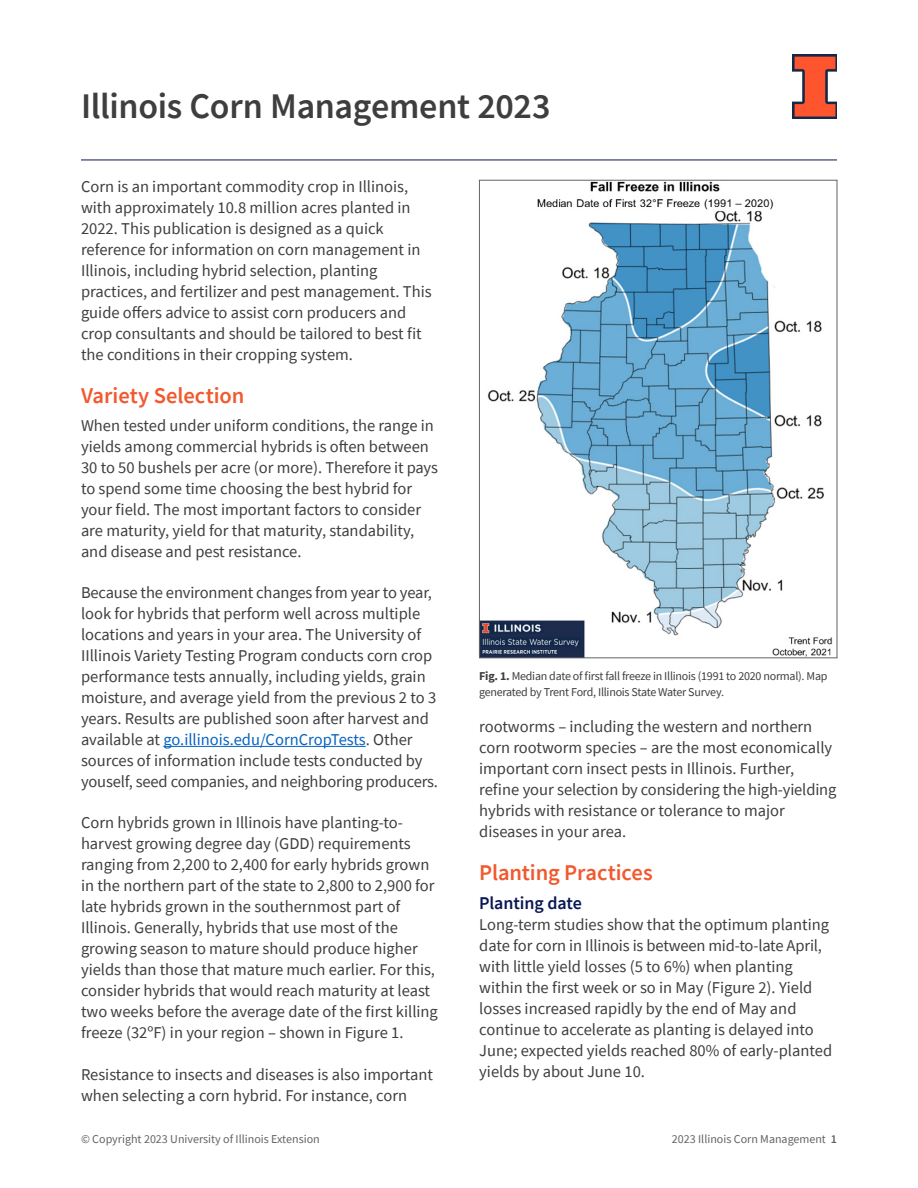
<style>
.page{position:relative;width:918px;height:1188px;background:#fff}
.page>*{position:absolute;margin:0;border:0;box-sizing:border-box;transform-origin:0 0}
.H1_Title{font:600 36px "Source Sans Pro";letter-spacing:-.01em;color:#3e3e3f}
.t1{font:600 22.5px "Source Sans Pro";letter-spacing:-.005em;color:#f1592f}
.t2{font:600 18px "Source Sans Pro";letter-spacing:-.01em;color:#091855}
.Body_Copy{font:16.5px/21px "Source Sans Pro";color:#3e3e3f}
.Image_Caption{font:12px/16.5px "Source Sans Pro";letter-spacing:-.02em;color:#3e3e3f}
.t3{font:12px "Source Sans Pro";color:#636366}
.s1{color:#0563c1}
.s2{font-weight:700}
.s3{font-weight:600}
</style>
<div class="page">
<hr style="left:81px;top:160px;width:756px;height:1px;background:#091855">
<img style="left:793px;top:54px;width:44px;height:64px">
<hr style="left:163px;top:746px;width:203px;height:1px;background:#0563c1">
<img style="left:481px;top:182px;width:352px;height:474px">
<h1 class="H1_Title" style="left:81px;top:83px;width:471px">Illinois Corn Management 2023</h1>
<p class="Body_Copy" style="left:81px;top:176px;width:352px">Corn is an important commodity crop in Illinois, with approximately 10.8 million acres planted in 2022. This publication is designed as a quick reference for information on corn management in Illinois, including hybrid selection, planting practices, and fertilizer and pest management. This guide offers advice to assist corn producers and crop consultants and should be tailored to best fit the conditions in their cropping system.</p>
<h2 class="t1" style="left:81px;top:381px;width:165px">Variety Selection</h2>
<p class="Body_Copy" style="left:81px;top:415px;width:359px">When tested under uniform conditions, the range in yields among commercial hybrids is often between 30 to 50 bushels per acre (or more). Therefore it pays to spend some time choosing the best hybrid for your field. The most important factors to consider are maturity, yield for that maturity, standability, and disease and pest resistance.</p>
<p class="Body_Copy" style="left:81px;top:582px;width:359px">Because the environment changes from year to year, look for hybrids that perform well across multiple locations and years in your area. The University of IIllinois Variety Testing Program conducts corn crop performance tests annually, including yields, grain moisture, and average yield from the previous 2 to 3 years. Results are published soon after harvest and available at <span class="s1">go.illinois.edu/CornCropTests</span>. Other sources of information include tests conducted by youself, seed companies, and neighboring producers.</p>
<p class="Body_Copy" style="left:81px;top:812px;width:358px">Corn hybrids grown in Illinois have planting-to&shy;harvest growing degree day (GDD) requirements ranging from 2,200 to 2,400 for early hybrids grown in the northern part of the state to 2,800 to 2,900 for late hybrids grown in the southernmost part of Illinois. Generally, hybrids that use most of the growing season to mature should produce higher yields than those that mature much earlier. For this, consider hybrids that would reach maturity at least two weeks before the average date of the first killing freeze (32ºF) in your region – shown in Figure 1.</p>
<p class="Body_Copy" style="left:81px;top:1064px;width:354px">Resistance to insects and diseases is also important when selecting a corn hybrid. For instance, corn</p>
<p class="Image_Caption" style="left:479px;top:667px;width:350px"><span class="s2">Fig. 1.</span> Median date of first fall freeze in Illinois (1991 to 2020 normal). Map generated by Trent Ford, Illinois State Water Survey.</p>
<p class="Body_Copy" style="left:479px;top:716px;width:359px">rootworms – including the western and northern corn rootworm species – are the most economically important corn insect pests in Illinois. Further, refine your selection by considering the high-yielding hybrids with resistance or tolerance to major diseases in your area.</p>
<h2 class="t1" style="left:479px;top:858px;width:175px">Planting Practices</h2>
<h3 class="t2" style="left:479px;top:891px;width:104px">Planting date</h3>
<p class="Body_Copy" style="left:479px;top:914px;width:354px">Long-term studies show that the optimum planting date for corn in Illinois is between mid-to-late April, with little yield losses (5 to 6%) when planting within the first week or so in May (Figure 2). Yield losses increased rapidly by the end of May and continue to accelerate as planting is delayed into June; expected yields reached 80% of early-planted yields by about June 10.</p>
<p class="t3" style="left:81px;top:1131px;width:240px">© Copyright 2023 University of Illinois Extension</p>
<p class="t3" style="left:672px;top:1131px;width:167px">2023 Illinois Corn Management <span class="s3">1</span></p>
</div>
